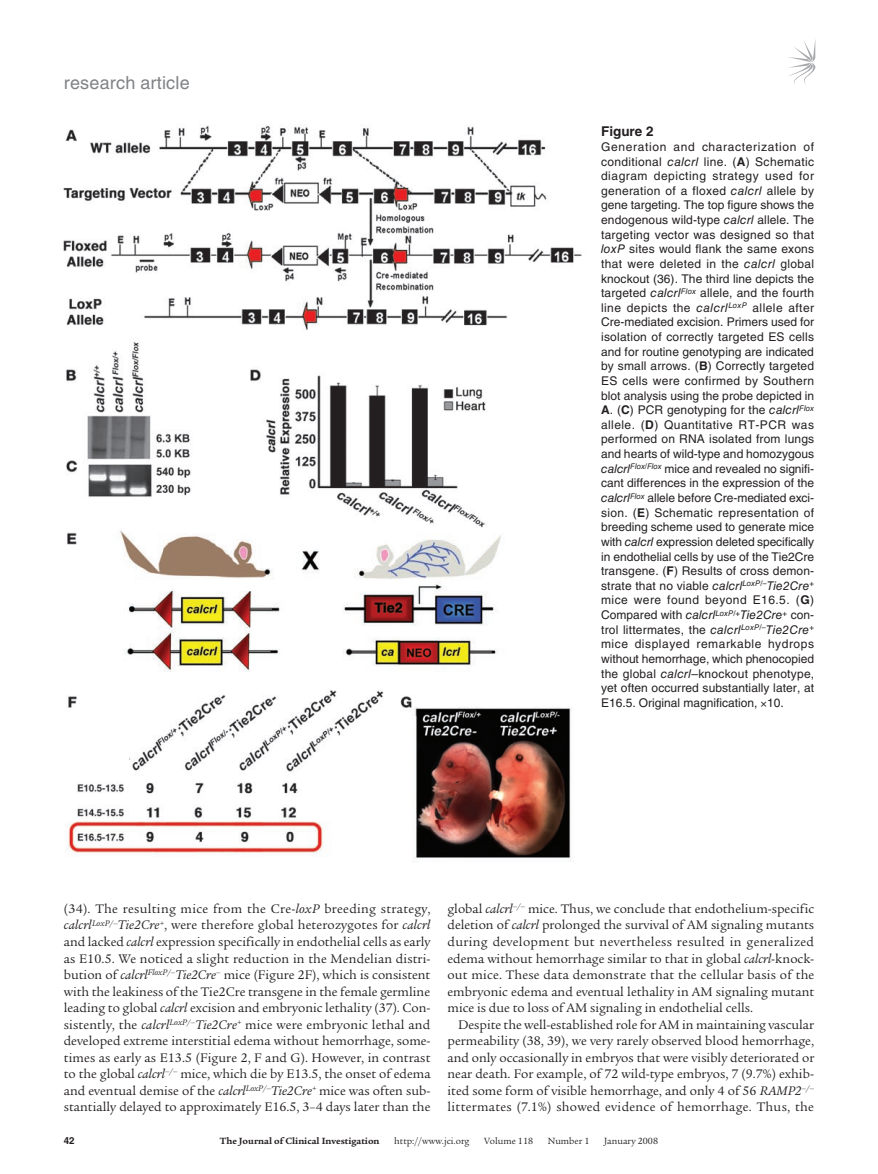
<style>
.page{position:relative;width:878px;height:1174px;background:#fff}
.page>*{position:absolute;margin:0;border:0;box-sizing:border-box;transform-origin:0 0}
.t1{font:18px "Helvetica LT Std";letter-spacing:.01em;color:#808285}
.t2{font:13.5px/16.5px "Legacy Serif Std";color:#231f20;text-align:justify}
.t3{font:700 13.5px "Helvetica LT Std";color:#231f20}
.t4{font:12px/14.5px "Helvetica LT Std";color:#231f20;text-align:justify}
.t5{font:9.75px "Legacy Serif Std";color:#231f20}
.t6{font:700 9.75px "Legacy Serif Std";color:#231f20}
.t7{font:700 9.75px "Helvetica LT Std";color:#231f20}
.s1{font-style:italic}
.s2{font-weight:700}
</style>
<div class="page">
<svg style="left:789px;top:41px;width:26px;height:44px"></svg>
<img style="left:63px;top:125px;width:519px;height:737px">
<h1 class="t1" style="left:64px;top:72px;width:127px">research article</h1>
<p class="t3" style="left:601px;top:123px;width:54px">Figure 2</p>
<p class="t4" style="left:601px;top:139px;width:215px">Generation and characterization of conditional <span class="s1">calcrl</span> line. (<span class="s2">A</span>) Schematic diagram depicting strategy used for generation of a floxed <span class="s1">calcrl</span> allele by gene targeting. The top figure shows the endogenous wild-type <span class="s1">calcrl</span> allele. The targeting vector was designed so that <span class="s1">loxP</span> sites would flank the same exons that were deleted in the <span class="s1">calcrl</span> global knockout (36). The third line depicts the targeted <span class="s1">calcrl</span><sup>Flox</sup> allele, and the fourth line depicts the <span class="s1">calcrl</span><sup>LoxP</sup> allele after Cre-mediated excision. Primers used for isolation of correctly targeted ES cells and for routine genotyping are indicated by small arrows. (<span class="s2">B</span>) Correctly targeted ES cells were confirmed by Southern blot analysis using the probe depicted in <span class="s2">A</span>. (<span class="s2">C</span>) PCR genotyping for the <span class="s1">calcrl</span><sup>Flox </sup>allele. (<span class="s2">D</span>) Quantitative RT-PCR was performed on RNA isolated from lungs and hearts of wild-type and homozygous <span class="s1">calcrl</span><sup>Flox/Flox</sup> mice and revealed no signifi&shy;cant differences in the expression of the <span class="s1">calcrl</span><sup>Flox</sup> allele before Cre-mediated exci&shy;sion. (<span class="s2">E</span>) Schematic representation of breeding scheme used to generate mice with <span class="s1">calcrl</span> expression deleted specifically in endothelial cells by use of the Tie2Cre transgene. (<span class="s2">F</span>) Results of cross demon&shy;strate that no viable <span class="s1">calcrl</span><sup>LoxP/–</sup><span class="s1">Tie2Cre</span><sup>+ </sup>mice were found beyond E16.5. (<span class="s2">G</span>)<br>Compared with <span class="s1">calcrl</span><sup>LoxP/+</sup><span class="s1">Tie2Cre</span><sup>+</sup> con&shy;trol littermates, the <span class="s1">calcrl</span><sup>LoxP/–</sup><span class="s1">Tie2Cre</span><sup>+ </sup>mice displayed remarkable hydrops without hemorrhage, which phenocopied the global <span class="s1">calcrl</span>–knockout phenotype, yet often occurred substantially later, at E16.5. Original magnification, 10.</p>
<p class="t2" style="left:64px;top:900px;width:368px">(34). The resulting mice from the Cre-<span class="s1">loxP</span> breeding strategy, <span class="s1">calcrl</span><sup>LoxP/–</sup><span class="s1">Tie2Cre</span><sup>+</sup>, were therefore global heterozygotes for <span class="s1">calcrl </span>and lacked <span class="s1">calcrl</span> expression specifically in endothelial cells as early as E10.5. We noticed a slight reduction in the Mendelian distri&shy;bution of <span class="s1">calcrl</span><sup>FloxP/–</sup><span class="s1">Tie2Cre</span><sup>–</sup> mice (Figure 2F), which is consistent with the leakiness of the Tie2Cre transgene in the female germline leading to global <span class="s1">calcrl</span> excision and embryonic lethality (37). Con&shy;sistently, the <span class="s1">calcrl</span><sup>LoxP/–</sup><span class="s1">Tie2Cre</span><sup>+</sup> mice were embryonic lethal and developed extreme interstitial edema without hemorrhage, some&shy;times as early as E13.5 (Figure 2, F and G). However, in contrast to the global <span class="s1">calcrl</span><sup>–/–</sup> mice, which die by E13.5, the onset of edema and eventual demise of the <span class="s1">calcrl</span><sup>LoxP/–</sup><span class="s1">Tie2Cre</span><sup>+</sup> mice was often sub&shy;stantially delayed to approximately E16.5, 3–4 days later than the</p>
<p class="t2" style="left:447px;top:900px;width:368px">global <span class="s1">calcrl</span><sup>–/–</sup> mice. Thus, we conclude that endothelium-specific deletion of <span class="s1">calcrl</span> prolonged the survival of AM signaling mutants during development but nevertheless resulted in generalized edema without hemorrhage similar to that in global <span class="s1">calcrl</span>-knock&shy;out mice. These data demonstrate that the cellular basis of the embryonic edema and eventual lethality in AM signaling mutant mice is due to loss of AM signaling in endothelial cells.</p>
<p class="t2" style="left:447px;top:1016px;width:368px;text-indent:11px">Despite the well-established role for AM in maintaining vascular permeability (38, 39), we very rarely observed blood hemorrhage, and only occasionally in embryos that were visibly deteriorated or near death. For example, of 72 wild-type embryos, 7 (9.7%) exhib&shy;ited some form of visible hemorrhage, and only 4 of 56 <span class="s1">RAMP2</span><sup>–/– </sup>littermates (7.1%) showed evidence of hemorrhage. Thus, the</p>
<p class="t7" style="left:64px;top:1134px;width:12px">42</p>
<p class="t6" style="left:220px;top:1135px;width:161px">The Journal of Clinical Investigation</p>
<p class="t5" style="left:394px;top:1135px;width:77px">http://www.jci.org</p>
<p class="t5" style="left:484px;top:1135px;width:50px">Volume 118</p>
<p class="t5" style="left:548px;top:1135px;width:43px">Number 1</p>
<p class="t5" style="left:604px;top:1135px;width:55px">January 2008</p>
</div>
